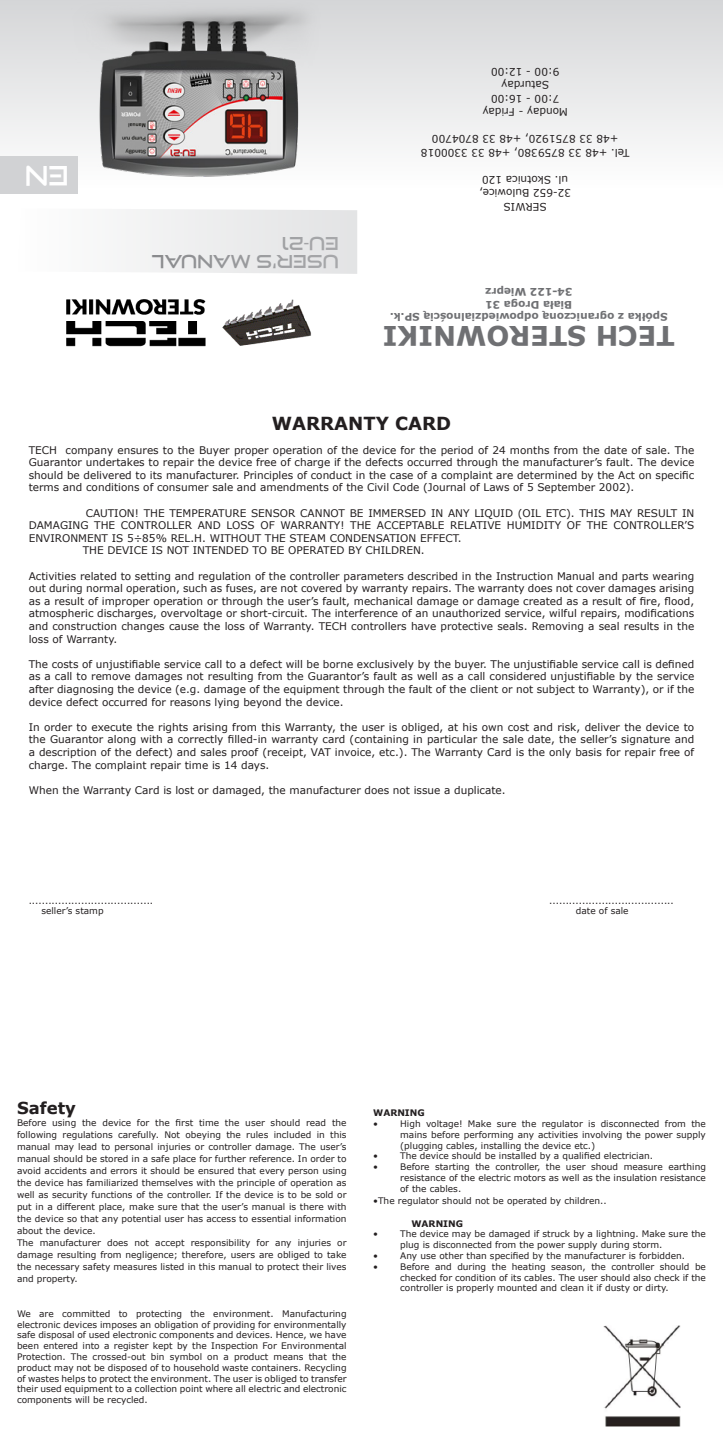
<style>
.page{position:relative;width:723px;height:1446px;background:#fff}
.page>*{position:absolute;margin:0;border:0;box-sizing:border-box;transform-origin:0 0}
.t1{font:700 27px "Verdana";color:#6f7073}
.t2{font:27px "Good Times Rg";color:#fff}
.t3{font:18px/18px "Good Times Rg";color:#6f7073}
.t4{font:700 18px "Verdana";color:#231f20}
.Nagłówek_1{font:700 16.5px "Verdana";color:#231f20}
.t5{font:10.5px/12.6px "Verdana";color:#231f20;text-align:justify}
.t6{font:700 10.5px/12.6px "Verdana";color:#6f7073}
.t7{font:9px/10.8px "Verdana";color:#231f20;text-align:justify}
.t8{font:700 9px "Verdana";color:#231f20}
</style>
<div class="page">
<div style="left:0;top:0;width:723px;height:188px;background:linear-gradient(to bottom,#d5d6d7,#fefefe)"></div>
<img style="left:66px;top:299px;width:245px;height:48px">
<svg style="left:125px;top:209px;width:232px;height:65px"></svg>
<div style="left:0;top:156px;width:78px;height:38px;background:#d1d2d4"></div>
<img style="left:603px;top:1325px;width:78px;height:102px">
<img style="left:64px;top:0;width:272px;height:188px">
<p class="t5" style="left:559px;top:78px;width:70px;rotate:-180deg">9:00 - 12:00</p>
<p class="t5" style="left:549px;top:91px;width:49px;rotate:-180deg">Saturday</p>
<p class="t5" style="left:559px;top:105px;width:70px;rotate:-180deg">7:00 - 16:00</p>
<p class="t5" style="left:568px;top:118px;width:87px;rotate:-180deg">Monday - Friday</p>
<p class="t5" style="left:618px;top:145px;width:188px;rotate:-180deg">+48 33 8751920, +48 33 8704700</p>
<p class="t2" style="left:69px;top:192px;width:46px;rotate:-180deg">EN</p>
<p class="t3" style="left:339px;top:271px;width:188px;rotate:-180deg">User’s manual<br>EU-21</p>
<p class="t5" style="left:629px;top:159px;width:210px;rotate:-180deg">Tel. +48 33 8759380, +48 33 3300018</p>
<p class="t5" style="left:568px;top:186px;width:87px;rotate:-180deg">ul. Skotnica 120</p>
<p class="t5" style="left:571px;top:199px;width:93px;rotate:-180deg">32-652 Bulowice,</p>
<p class="t5" style="left:547px;top:213px;width:45px;rotate:-180deg">SERWIS</p>
<p class="t6" style="left:572px;top:311px;width:89px;rotate:-180deg">Biała Droga 31<br>34-122 Wieprz</p>
<p class="t6" style="left:668px;top:323px;width:279px;rotate:-180deg">Spółka z ograniczoną odpowiedzialnością SP.k.</p>
<p class="t1" style="left:675px;top:355px;width:293px;rotate:-180deg">TECH STEROWNIKI</p>
<p class="t4" style="left:272px;top:411px;width:181px">WARRANTY CARD</p>
<p class="t5" style="left:29px;top:443px;width:667px">TECH company ensures to the Buyer proper operation of the device for the period of 24 months from the date of sale. The Guarantor undertakes to repair the device free of charge if the defects occurred through the manufacturer’s fault. The device should be delivered to its manufacturer. Principles of conduct in the case of a complaint are determined by the Act on specific terms and conditions of consumer sale and amendments of the Civil Code (Journal of Laws of 5 September 2002).</p>
<p class="t5" style="left:29px;top:506px;width:667px;text-indent:57px">CAUTION! THE TEMPERATURE SENSOR CANNOT BE IMMERSED IN ANY LIQUID (OIL ETC). THIS MAY RESULT IN DAMAGING THE CONTROLLER AND LOSS OF WARRANTY! THE ACCEPTABLE RELATIVE HUMIDITY OF THE CONTROLLER’S ENVIRONMENT IS 5÷85% REL.H. WITHOUT THE STEAM CONDENSATION EFFECT.</p>
<p class="t5" style="left:83px;top:544px;width:343px">THE DEVICE IS NOT INTENDED TO BE OPERATED BY CHILDREN.</p>
<p class="t5" style="left:29px;top:569px;width:667px">Activities related to setting and regulation of the controller parameters described in the Instruction Manual and parts wearing out during normal operation, such as fuses, are not covered by warranty repairs. The warranty does not cover damages arising as a result of improper operation or through the user’s fault, mechanical damage or damage created as a result of fire, flood, atmospheric discharges, overvoltage or short-circuit. The interference of an unauthorized service, wilful repairs, modifications and construction changes cause the loss of Warranty. TECH controllers have protective seals. Removing a seal results in the loss of Warranty.</p>
<p class="t5" style="left:29px;top:657px;width:667px">The costs of unjustifiable service call to a defect will be borne exclusively by the buyer. The unjustifiable service call is defined as a call to remove damages not resulting from the Guarantor’s fault as well as a call considered unjustifiable by the service after diagnosing the device (e.g. damage of the equipment through the fault of the client or not subject to Warranty), or if the device defect occurred for reasons lying beyond the device.</p>
<p class="t5" style="left:29px;top:720px;width:667px">In order to execute the rights arising from this Warranty, the user is obliged, at his own cost and risk, deliver the device to the Guarantor along with a correctly filled-in warranty card (containing in particular the sale date, the seller’s signature and a description of the defect) and sales proof (receipt, VAT invoice, etc.). The Warranty Card is the only basis for repair free of charge. The complaint repair time is 14 days.</p>
<p class="t5" style="left:29px;top:783px;width:478px">When the Warranty Card is lost or damaged, the manufacturer does not issue a duplicate.</p>
<p class="t7" style="left:29px;top:895px;width:126px">......................................</p>
<p class="t7" style="left:549px;top:895px;width:126px">......................................</p>
<p class="t7" style="left:41px;top:906px;width:64px">seller’s stamp</p>
<p class="t7" style="left:576px;top:906px;width:54px">date of sale</p>
<p class="Nagłówek_1" style="left:17px;top:1096px;width:60px">Safety</p>
<p class="t7" style="left:17px;top:1116px;width:331px;line-height:12px">Before using the device for the first time the user should read the following regulations carefully. Not obeying the rules included in this manual may lead to personal injuries or controller damage. The user’s manual should be stored in a safe place for further reference. In order to avoid accidents and errors it should be ensured that every person using the device has familiarized themselves with the principle of operation as well as security functions of the controller. If the device is to be sold or put in a different place, make sure that the user’s manual is there with the device so that any potential user has access to essential information about the device.</p>
<p class="t7" style="left:17px;top:1236px;width:331px;line-height:12px">The manufacturer does not accept responsibility for any injuries or damage resulting from negligence; therefore, users are obliged to take the necessary safety measures listed in this manual to protect their lives and property.</p>
<p class="t7" style="left:17px;top:1308px;width:331px">We are committed to protecting the environment. Manufacturing electronic devices imposes an obligation of providing for environmentally safe disposal of used electronic components and devices. Hence, we have been entered into a register kept by the Inspection For Environmental Protection. The crossed-out bin symbol on a product means that the product may not be disposed of to household waste containers. Recycling of wastes helps to protect the environment. The user is obliged to transfer their used equipment to a collection point where all electric and electronic components will be recycled.</p>
<p class="t8" style="left:373px;top:1106px;width:53px">WARNING</p>
<p class="t7" style="left:373px;top:1118px;width:6px">•</p>
<p class="t7" style="left:400px;top:1118px;width:307px">High voltage! Make sure the regulator is disconnected from the mains before performing any activities involving the power supply (plugging cables, installing the device etc.)</p>
<p class="t7" style="left:373px;top:1150px;width:6px">•</p>
<p class="t7" style="left:400px;top:1150px;width:254px">The device should be installed by a qualified electrician.</p>
<p class="t7" style="left:373px;top:1161px;width:6px">•</p>
<p class="t7" style="left:400px;top:1161px;width:307px">Before starting the controller, the user shoud measure earthing resistance of the electric motors as well as the insulation resistance of the cables.</p>
<p class="t7" style="left:373px;top:1195px;width:235px">•The regulator should not be operated by children..</p>
<p class="t8" style="left:411px;top:1217px;width:53px">WARNING</p>
<p class="t7" style="left:373px;top:1228px;width:6px">•</p>
<p class="t7" style="left:400px;top:1228px;width:307px">The device may be damaged if struck by a lightning. Make sure the plug is disconnected from the power supply during storm.</p>
<p class="t7" style="left:373px;top:1250px;width:6px">•</p>
<p class="t7" style="left:400px;top:1250px;width:286px">Any use other than specified by the manufacturer is forbidden.</p>
<p class="t7" style="left:373px;top:1261px;width:6px">•</p>
<p class="t7" style="left:400px;top:1261px;width:307px">Before and during the heating season, the controller should be checked for condition of its cables. The user should also check if the controller is properly mounted and clean it if dusty or dirty.</p>
</div>
